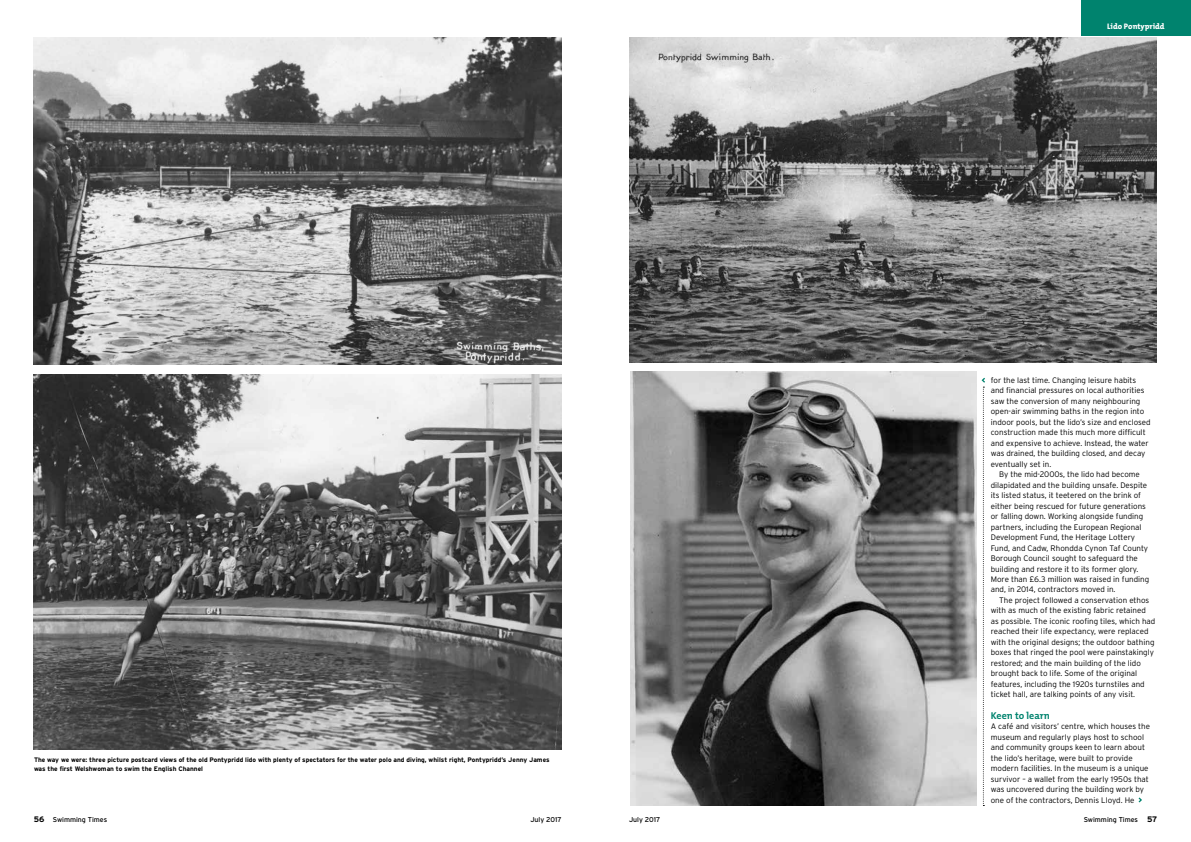
<style>
.page{position:relative;width:1191px;height:842px;background:#fff}
.page>*{position:absolute;margin:0;border:0;box-sizing:border-box;transform-origin:0 0}
.t1{font:700 10px "The Mix";color:#00836e}
.t2{font:300 8px/10.5px "Interstate";color:#000}
.t3{font:800 8px "The Mix";color:#fff}
.t4{font:7px "Interstate";color:#000}
.t5{font:700 6.5px/8.5px "Interstate";color:#000}
.s1{font-weight:700;font-size:8px}
</style>
<div class="page">
<img style="left:34px;top:37px;width:528px;height:327px">
<img style="left:34px;top:375px;width:528px;height:374px">
<img style="left:629px;top:37px;width:528px;height:326px">
<img style="left:630px;top:371px;width:346px;height:435px">
<svg style="left:981px;top:378px;width:4px;height:428px"></svg>
<svg style="left:1138px;top:797px;width:4px;height:5px"></svg>
<div style="left:1080px;top:0;width:111px;height:36px;background:#00836e"></div>
<p class="t5" style="left:34px;top:755px;width:517px">The way we were: three picture postcard views of the old Pontypridd lido with plenty of spectators for the water polo and diving, whilst right, Pontypridd’s Jenny James was the first Welshwoman to swim the English Channel</p>
<p class="t3" style="left:1107px;top:22px;width:59px">Lido Pontypridd</p>
<p class="t2" style="left:990px;top:374px;width:161px">for the last time. Changing leisure habits and financial pressures on local authorities saw the conversion of many neighbouring open-air swimming baths in the region into indoor pools, but the lido’s size and enclosed construction made this much more difficult and expensive to achieve. Instead, the water was drained, the building closed, and decay eventually set in.</p>
<p class="t2" style="left:990px;top:469px;width:160px;text-indent:9px">By the mid-2000s, the lido had become dilapidated and the building unsafe. Despite its listed status, it teetered on the brink of either being rescued for future generations or falling down. Working alongside funding partners, including the European Regional Development Fund, the Heritage Lottery Fund, and Cadw, Rhondda Cynon Taf County Borough Council sought to safeguard the building and restore it to its former glory.<br>More than £6.3 million was raised in funding and, in 2014, contractors moved in.</p>
<p class="t2" style="left:990px;top:595px;width:166px;text-indent:9px">The project followed a conservation ethos with as much of the existing fabric retained as possible. The iconic roofing tiles, which had reached their life expectancy, were replaced with the original designs; the outdoor bathing boxes that ringed the pool were painstakingly restored; and the main building of the lido brought back to life. Some of the original features, including the 1920s turnstiles and ticket hall, are talking points of any visit.</p>
<p class="t1" style="left:990px;top:709px;width:61px">Keen to learn</p>
<p class="t2" style="left:990px;top:721px;width:161px">A café and visitors’ centre, which houses the museum and regularly plays host to school and community groups keen to learn about the lido’s heritage, were built to provide modern facilities. In the museum is a unique survivor – a wallet from the early 1950s that was uncovered during the building work by one of the contractors, Dennis Lloyd. He</p>
<p class="t4" style="left:34px;top:816px;width:75px"><span class="s1">56</span> Swimming Times</p>
<p class="t4" style="left:530px;top:816px;width:33px">July 2017</p>
<p class="t4" style="left:629px;top:816px;width:33px">July 2017</p>
<p class="t4" style="left:1083px;top:816px;width:75px">Swimming Times <span class="s1">57</span></p>
</div>
